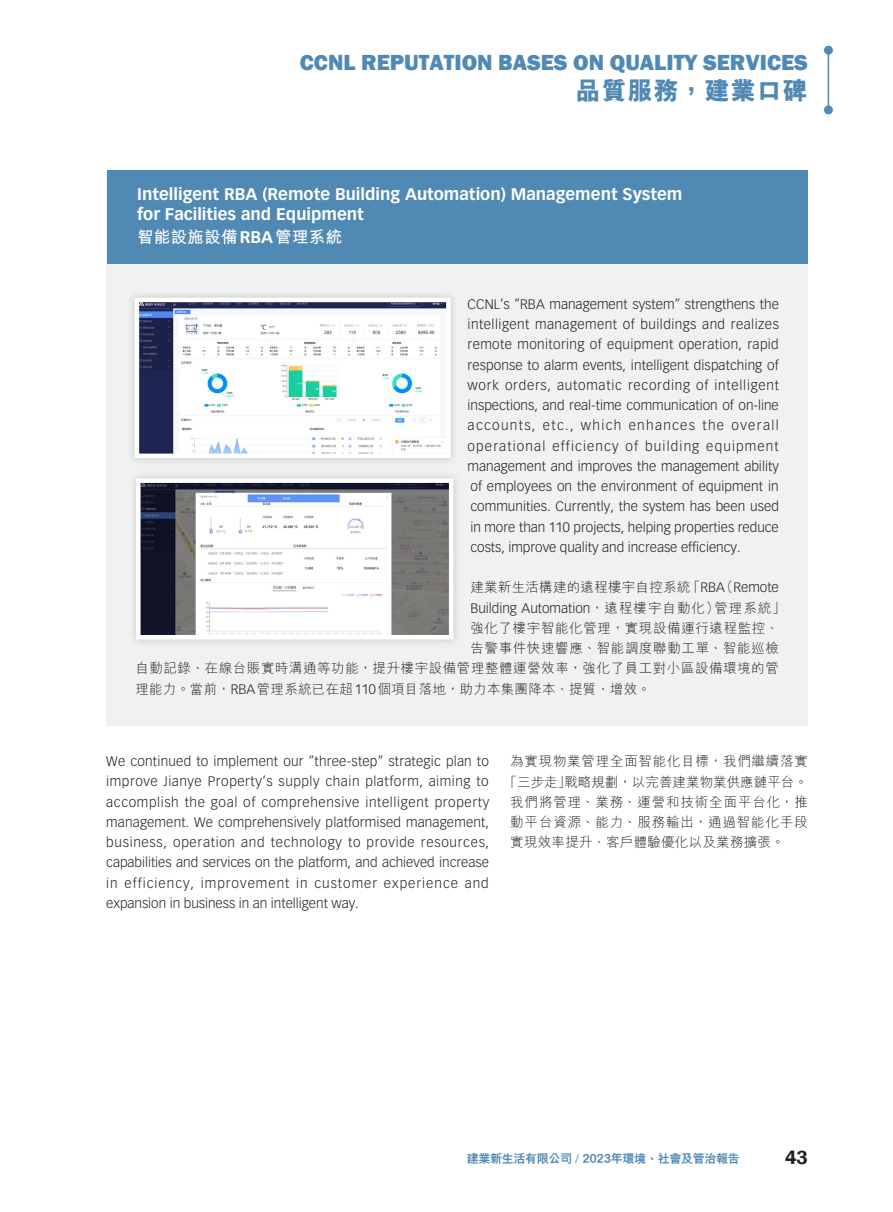
<style>
.page{position:relative;width:893px;height:1212px;background:#fff}
.page>*{position:absolute;margin:0;border:0;box-sizing:border-box;transform-origin:0 0}
.t1{font:800 25.5px "M Hei HK";letter-spacing:.02em;color:#5089b4}
.t2{font:800 22.5px "Franklin Gothic";color:#5089b4}
.t3{font:600 19.5px "Franklin Gothic";color:#231f20}
.t4{font:700 16.5px/20.2px "Vectora LT Std";color:#fff}
.t5{font:700 16.5px "M Hei HK";letter-spacing:.02em;color:#fff}
.t6{font:300 13.5px/20.2px "Vectora LT Std";color:#231f20;text-align:justify}
.t7{font:300 13.5px "M Hei HK";letter-spacing:.04em;color:#231f20}
.t8{font:300 13.5px "M Hei HK";letter-spacing:.02em;color:#231f20}
.t9{font:300 13.5px "M Hei HK";letter-spacing:.065em;color:#231f20}
.t10{font:300 13.5px "M Hei HK";letter-spacing:.005em;color:#231f20}
.t11{font:800 12px "M Hei HK";letter-spacing:-.025em;color:#5089b4}
.s1{font-family:"Vectora LT Std"}
.s2{font-family:"M Hei HK"}
</style>
<div class="page">
<hr style="left:828px;top:50px;width:1px;height:61px;background:#5089b4">
<div style="left:824px;top:46px;width:9px;height:9px;background:#5089b4;border-radius:50%"></div>
<div style="left:824px;top:105px;width:9px;height:9px;background:#5089b4;border-radius:50%"></div>
<div style="left:106px;top:172px;width:702px;height:553px;background:#f0f1f2"></div>
<div style="left:107px;top:170px;width:701px;height:94px;background:#5089b4"></div>
<div style="left:128px;top:470px;width:333px;height:177px;background:#e8e9ea"></div>
<img style="left:141px;top:483px;width:307px;height:151px">
<div style="left:136px;top:478px;width:317px;height:161px;border:4px solid #fff"></div>
<div style="left:126px;top:290px;width:333px;height:176px;background:#e7e7e8"></div>
<img style="left:140px;top:303px;width:306px;height:150px">
<div style="left:135px;top:298px;width:316px;height:160px;border:4px solid #fff"></div>
<h2 class="t2" style="left:300px;top:48px;width:510px">CCNL REPUTATION BASES ON QUALITY SERVICES</h2>
<h1 class="t1" style="left:575px;top:78px;width:234px">品質服務，建業口碑</h1>
<p class="t4" style="left:137px;top:184px;width:547px">Intelligent RBA (Remote Building Automation) Management System for Facilities and Equipment</p>
<p class="t5" style="left:137px;top:224px;width:207px">智能設施設備<span class="s1">RBA</span>管理系統</p>
<p class="t6" style="left:468px;top:294px;width:313px">CCNL’s ”RBA management system” strengthens the intelligent management of buildings and realizes remote monitoring of equipment operation, rapid response to alarm events, intelligent dispatching of work orders, automatic recording of intelligent inspections, and real-time communication of on-line accounts, etc., which enhances the overall operational efficiency of building equipment management and improves the management ability of employees on the environment of equipment in communities. Currently, the system has been used in more than 110 projects, helping properties reduce costs, improve quality and increase efficiency.</p>
<p class="t8" style="left:470px;top:580px;width:310px">建業新生活構建的遠程樓宇自控系統「<span class="s1">RBA</span>（<span class="s1">Remote</span></p>
<p class="t6" style="left:470px;top:598px;width:317px">Building Automation<span class="s2">，遠程樓宇自動化）管理系統」</span></p>
<p class="t7" style="left:470px;top:621px;width:310px">強化了樓宇智能化管理，實現設備運行遠程監控、</p>
<p class="t7" style="left:470px;top:641px;width:310px">告警事件快速響應、智能調度聯動工單、智能巡檢</p>
<p class="t7" style="left:135px;top:661px;width:645px">自動記錄、在線台賬實時溝通等功能，提升樓宇設備管理整體運營效率，強化了員工對小區設備環境的管</p>
<p class="t8" style="left:135px;top:682px;width:517px">理能力。當前，<span class="s1">RBA</span>管理系統已在超<span class="s1">110</span>個項目落地，助力本集團降本、提質、增效。</p>
<p class="t6" style="left:106px;top:751px;width:384px">We continued to implement our ”three-step” strategic plan to improve Jianye Property’s supply chain platform, aiming to accomplish the goal of comprehensive intelligent property management. We comprehensively platformised management, business, operation and technology to provide resources, capabilities and services on the platform, and achieved increase in efficiency, improvement in customer experience and expansion in business in an intelligent way.</p>
<p class="t7" style="left:510px;top:755px;width:299px">為實現物業管理全面智能化目標，我們繼續落實</p>
<p class="t10" style="left:503px;top:775px;width:306px">「三步走」戰略規劃，以完善建業物業供應鏈平台。</p>
<p class="t9" style="left:510px;top:795px;width:299px">我們將管理、業務、運營和技術全面平台化，推</p>
<p class="t9" style="left:510px;top:815px;width:299px">動平台資源、能力、服務輸出，通過智能化手段</p>
<p class="t8" style="left:510px;top:836px;width:276px">實現效率提升、客戶體驗優化以及業務擴張。</p>
<p class="t11" style="left:467px;top:1153px;width:275px">建業新生活有限公司 / 2023年環境、社會及管治報告</p>
<h3 class="t3" style="left:785px;top:1145px;width:24px">43</h3>
</div>
